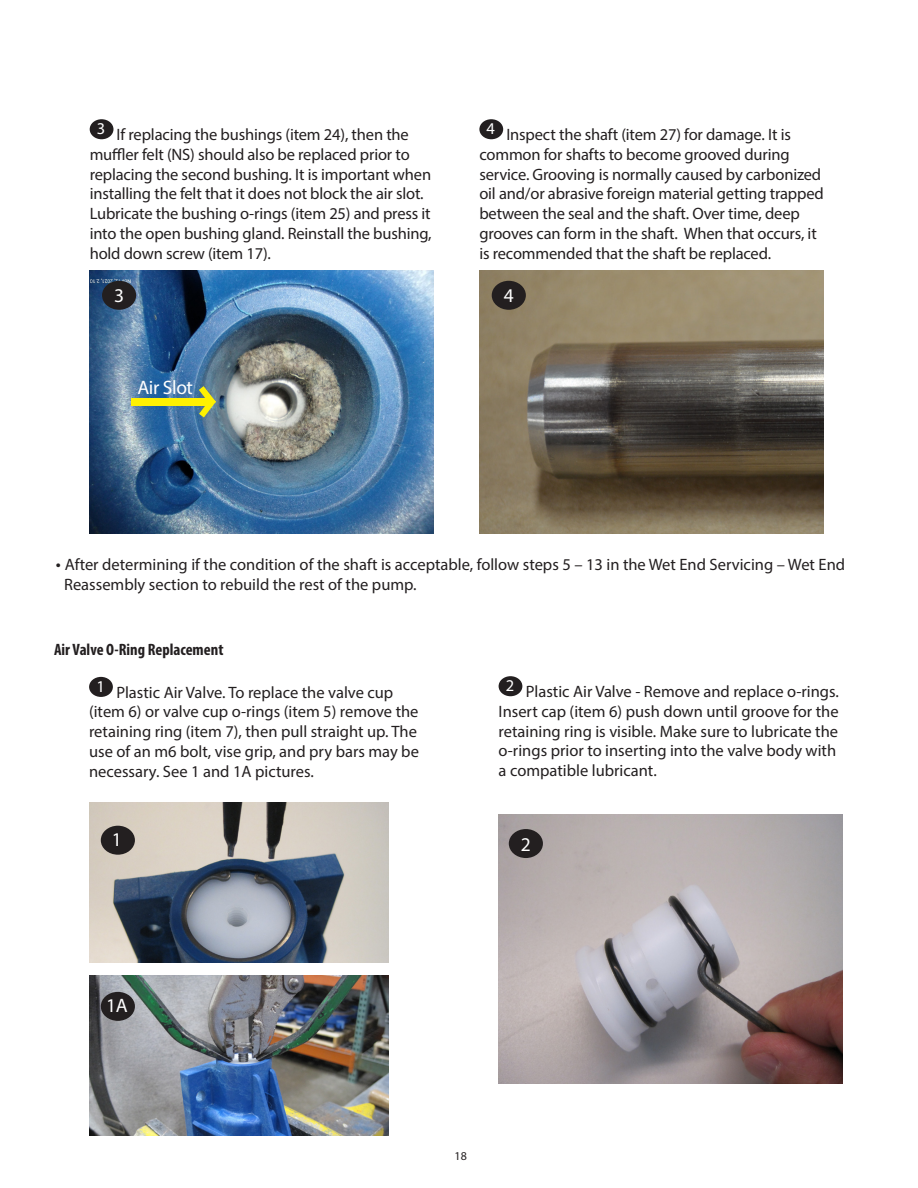
<style>
.page{position:relative;width:918px;height:1188px;background:#fff}
.page>*{position:absolute;margin:0;border:0;box-sizing:border-box;transform-origin:0 0}
.Quotes{font:19.5px "Myriad Pro";letter-spacing:-.02em;color:#fff}
.t1{font:16.5px/19.8px "Myriad Pro";letter-spacing:-.01em;color:#231f20}
.t2{font:700 condensed 16.5px "Myriad Pro";color:#231f20}
.Quotes-2{font:16.5px "Myriad Pro";color:#fff}
.t3{font:12px "Myriad Pro";color:#231f20}
.s1{font-size:18px}
</style>
<div class="page">
<img style="left:479px;top:270px;width:345px;height:263px">
<div style="left:479px;top:119px;width:24px;height:20px;background:#231f20;border-radius:50%"></div>
<div style="left:492px;top:281px;width:34px;height:29px;background:#231f20;border-radius:50%"></div>
<div style="left:89px;top:677px;width:24px;height:20px;background:#231f20;border-radius:50%"></div>
<img style="left:89px;top:802px;width:300px;height:160px">
<div style="left:101px;top:826px;width:34px;height:29px;background:#231f20;border-radius:50%"></div>
<img style="left:499px;top:814px;width:344px;height:270px">
<div style="left:499px;top:676px;width:23px;height:20px;background:#231f20;border-radius:50%"></div>
<div style="left:509px;top:829px;width:34px;height:29px;background:#231f20;border-radius:50%"></div>
<img style="left:90px;top:271px;width:343px;height:262px">
<div style="left:90px;top:119px;width:23px;height:20px;background:#231f20;border-radius:50%"></div>
<div style="left:102px;top:281px;width:34px;height:29px;background:#231f20;border-radius:50%"></div>
<img style="left:89px;top:976px;width:300px;height:160px">
<div style="left:101px;top:992px;width:34px;height:29px;background:#231f20;border-radius:50%"></div>
<div style="left:131px;top:398px;width:81px;height:8px;background:#fff101"></div>
<svg style="left:199px;top:386px;width:17px;height:31px"></svg>
<p class="Quotes-2" style="left:97px;top:119px;width:10px">3</p>
<p class="t1" style="left:90px;top:124px;width:343px;text-indent:27px">If replacing the bushings (item 24), then the muffler felt (NS) should also be replaced prior to replacing the second bushing. It is important when installing the felt that it does not block the air slot.<br>Lubricate the bushing o-rings (item 25) and press it into the open bushing gland. Reinstall the bushing, hold down screw (item 17).</p>
<p class="Quotes" style="left:114px;top:284px;width:12px">3</p>
<p class="Quotes" style="left:138px;top:375px;width:57px">Air Slot</p>
<p class="Quotes-2" style="left:487px;top:119px;width:10px">4</p>
<p class="t1" style="left:479px;top:124px;width:346px;text-indent:27px">Inspect the shaft (item 27) for damage. It is common for shafts to become grooved during service. Grooving is normally caused by carbonized oil and/or abrasive foreign material getting trapped between the seal and the shaft. Over time, deep grooves can form in the shaft. When that occurs, it is recommended that the shaft be replaced.</p>
<p class="Quotes" style="left:504px;top:284px;width:12px">4</p>
<p class="t1" style="left:56px;top:554px;width:791px"><span class="s1">•</span> After determining if the condition of the shaft is acceptable, follow steps 5 – 13 in the Wet End Servicing – Wet End</p>
<p class="t1" style="left:64px;top:574px;width:354px">Reassembly section to rebuild the rest of the pump.</p>
<p class="t2" style="left:54px;top:639px;width:171px">Air Valve O-Ring Replacement</p>
<p class="Quotes-2" style="left:96px;top:676px;width:10px">1</p>
<p class="t1" style="left:89px;top:682px;width:331px;text-indent:27px">Plastic Air Valve. To replace the valve cup (item 6) or valve cup o-rings (item 5) remove the retaining ring (item 7), then pull straight up. The use of an m6 bolt, vise grip, and pry bars may be necessary. See 1 and 1A pictures.</p>
<p class="Quotes-2" style="left:506px;top:676px;width:10px">2</p>
<p class="t1" style="left:499px;top:681px;width:342px;text-indent:27px">Plastic Air Valve - Remove and replace o-rings.<br>Insert cap (item 6) push down until groove for the retaining ring is visible. Make sure to lubricate the o-rings prior to inserting into the valve body with a compatible lubricant.</p>
<p class="Quotes" style="left:112px;top:827px;width:12px">1</p>
<p class="Quotes" style="left:521px;top:832px;width:12px">2</p>
<p class="Quotes" style="left:106px;top:994px;width:23px">1A</p>
<p class="t3" style="left:455px;top:1148px;width:14px">18</p>
</div>
